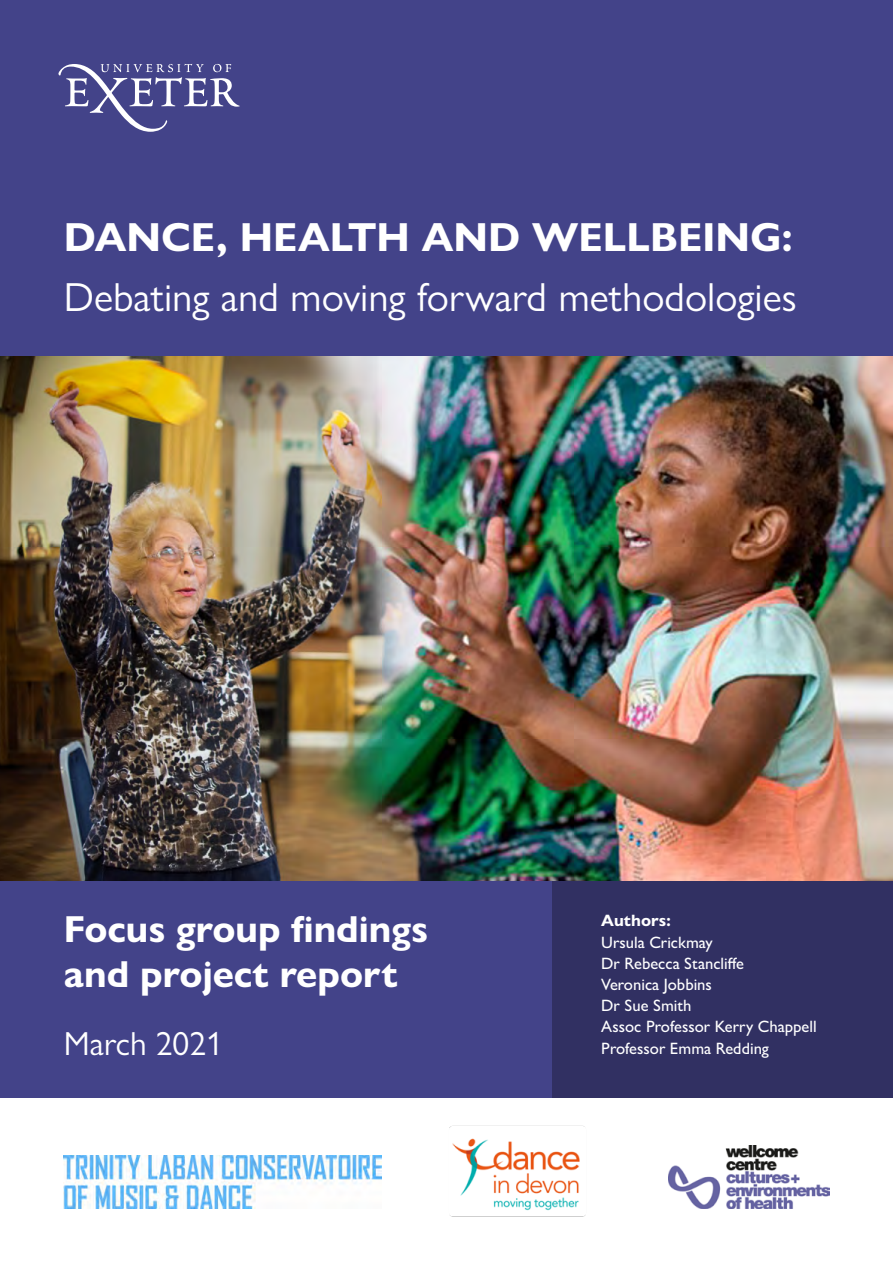
<style>
.page{position:relative;width:893px;height:1263px;background:#fff}
.page>*{position:absolute;margin:0;border:0;box-sizing:border-box;transform-origin:0 0}
.t1{font:40.8px "Gill Sans Nova";color:#fff}
.t2{font:700 40.8px "Gill Sans Nova";color:#fff}
.t3{font:700 37.8px/44.7px "Gill Sans Nova";color:#fff}
.t4{font:33.45px "Gill Sans Nova";color:#fff}
.t5{font:500 16.5px/21.1px "Gill Sans Nova";color:#fff}
.t6{font:700 16.5px "Gill Sans Nova";color:#fff}
</style>
<div class="page">
<div style="left:0;top:881px;width:893px;height:217px;background:#434389"></div>
<div style="left:0;top:0;width:893px;height:357px;background:#434389"></div>
<img style="left:64px;top:1156px;width:317px;height:52px">
<img style="left:449px;top:1125px;width:137px;height:92px">
<img style="left:668px;top:1145px;width:161px;height:63px">
<img style="left:0;top:357px;width:893px;height:524px">
<svg style="left:58px;top:64px;width:182px;height:68px"></svg>
<div style="left:553px;top:881px;width:340px;height:217px;background:#313062"></div>
<h1 class="t2" style="left:64px;top:212px;width:730px">DANCE, HEALTH AND WELLBEING:</h1>
<h1 class="t1" style="left:64px;top:272px;width:735px">Debating and moving forward methodologies</h1>
<h2 class="t3" style="left:64px;top:906px;width:366px">Focus group findings and project report</h2>
<h3 class="t4" style="left:64px;top:1023px;width:161px">March 2021</h3>
<p class="t6" style="left:601px;top:910px;width:71px">Authors:</p>
<p class="t5" style="left:601px;top:931px;width:217px">Ursula Crickmay<br>Dr Rebecca Stancliffe<br>Veronica Jobbins<br>Dr Sue Smith<br>Assoc Professor Kerry Chappell<br>Professor Emma Redding</p>
</div>
